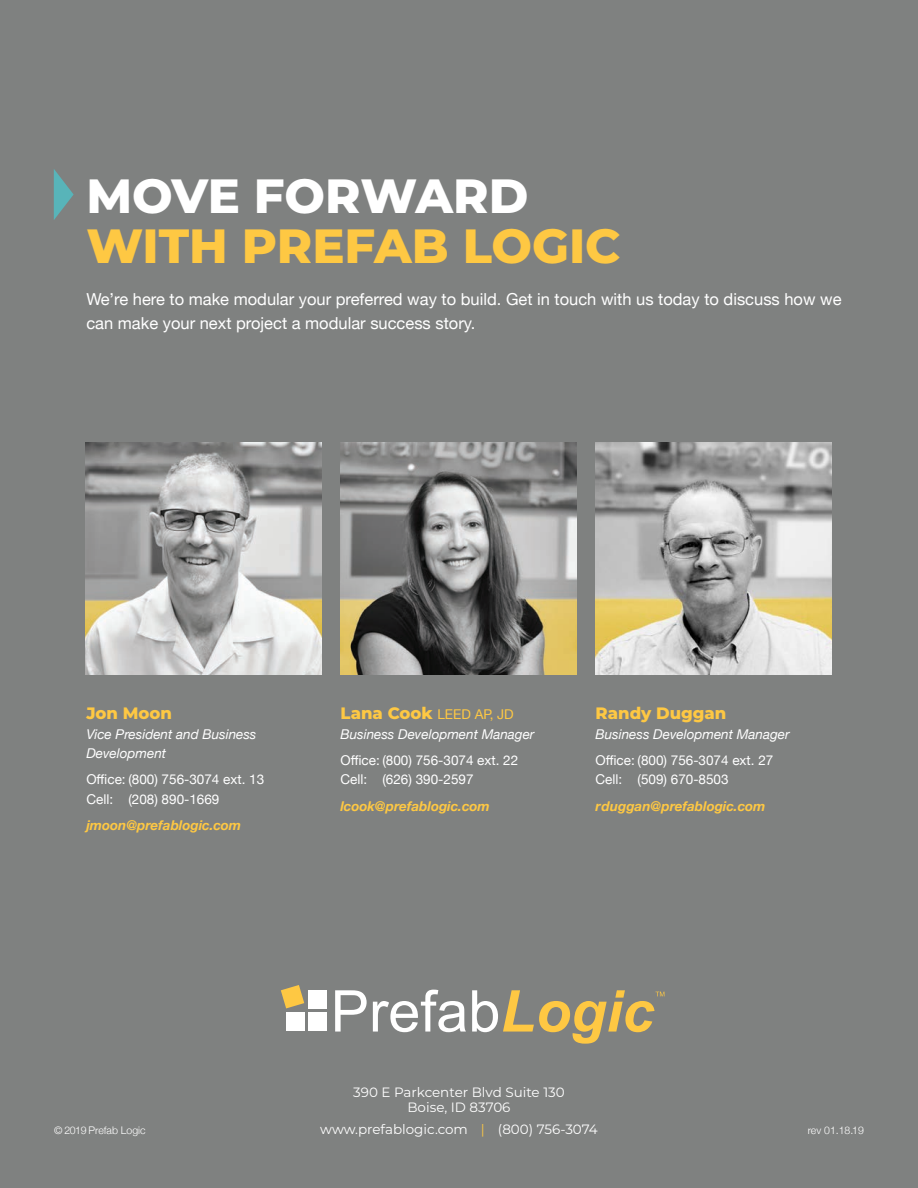
<style>
.page{position:relative;width:918px;height:1188px;background:#7f8180}
.page>*{position:absolute;margin:0;border:0;box-sizing:border-box;transform-origin:0 0}
.t1{font:800 48px/49.5px "Montserrat";color:#fec843}
.Bodycopy{font:16.5px/24px "Helvetica Neue";color:#fff}
.Bodycopy-2{font:800 16.5px "Montserrat";color:#fec843}
.Bodycopy-3{font:13.5px/19.5px "Helvetica Neue";color:#fff}
.Bodycopy-4{font:italic 13.5px/19.5px "Helvetica Neue";color:#fff}
.t2{font:13.5px "Montserrat";color:#fff}
.Bodycopy-5{font:italic 700 13.5px "Helvetica Neue";color:#fec843}
.t3{font:300 10.5px "Helvetica Neue";color:#fff}
.s1{color:#fff}
.s2{font-family:"Montserrat";font-weight:800;font-style:normal;font-size:16.5px;color:#fec843}
.s3{font-style:normal;color:#fec843}
.s4{color:#fec843}
</style>
<div class="page">
<svg style="left:335px;top:990px;width:32px;height:42px"></svg>
<svg style="left:373px;top:990px;width:93px;height:42px"></svg>
<div style="left:286px;top:1012px;width:19px;height:19px;background:#fff"></div>
<div style="left:308px;top:1012px;width:19px;height:19px;background:#fff"></div>
<div style="left:308px;top:991px;width:19px;height:18px;background:#fff"></div>
<svg style="left:281px;top:985px;width:23px;height:23px"></svg>
<svg style="left:472px;top:990px;width:192px;height:54px"></svg>
<img style="left:85px;top:442px;width:236px;height:233px">
<img style="left:340px;top:442px;width:236px;height:233px">
<img style="left:596px;top:442px;width:236px;height:233px">
<svg style="left:54px;top:169px;width:20px;height:51px"></svg>
<p class="t1" style="left:86px;top:169px;width:536px"><span class="s1">MOVE FORWARD<br></span>WITH PREFAB LOGIC</p>
<p class="Bodycopy" style="left:86px;top:288px;width:757px">We’re here to make modular your preferred way to build. Get in touch with us today to discuss how we can make your next project a modular success story.</p>
<p class="Bodycopy-2" style="left:86px;top:701px;width:87px">Jon Moon</p>
<p class="Bodycopy-4" style="left:86px;top:725px;width:172px">Vice President and Business<br>Development</p>
<p class="Bodycopy-3" style="left:86px;top:771px;width:179px">Office: (800) 756-3074 ext. 13<br>Cell: (208) 890-1669</p>
<p class="Bodycopy-5" style="left:86px;top:815px;width:156px">jmoon@prefablogic.com</p>
<p class="Bodycopy-4" style="left:340px;top:705px;width:196px"><span class="s2">Lana Cook</span> <span class="s3">LEED AP, JD<br></span>Business Development Manager</p>
<p class="Bodycopy-3" style="left:340px;top:751px;width:179px">Office: (800) 756-3074 ext. 22<br>Cell: (626) 390-2597</p>
<p class="Bodycopy-5" style="left:340px;top:795px;width:151px">lcook@prefablogic.com</p>
<p class="Bodycopy-2" style="left:596px;top:701px;width:132px">Randy Duggan</p>
<p class="Bodycopy-4" style="left:596px;top:725px;width:196px">Business Development Manager</p>
<p class="Bodycopy-3" style="left:596px;top:751px;width:179px">Office: (800) 756-3074 ext. 27<br>Cell: (509) 670-8503</p>
<p class="Bodycopy-5" style="left:596px;top:795px;width:171px">rduggan@prefablogic.com</p>
<p class="t2" style="left:353px;top:1083px;width:213px">390 E Parkcenter Blvd Suite 130</p>
<p class="t2" style="left:407px;top:1098px;width:105px">Boise, ID 83706</p>
<p class="t3" style="left:54px;top:1122px;width:93px">© 2019 Prefab Logic</p>
<p class="t2" style="left:320px;top:1120px;width:279px">www.prefablogic.com <span class="s4">|</span> (800) 756-3074</p>
<p class="t3" style="left:808px;top:1122px;width:58px">rev 01.18.19</p>
</div>
